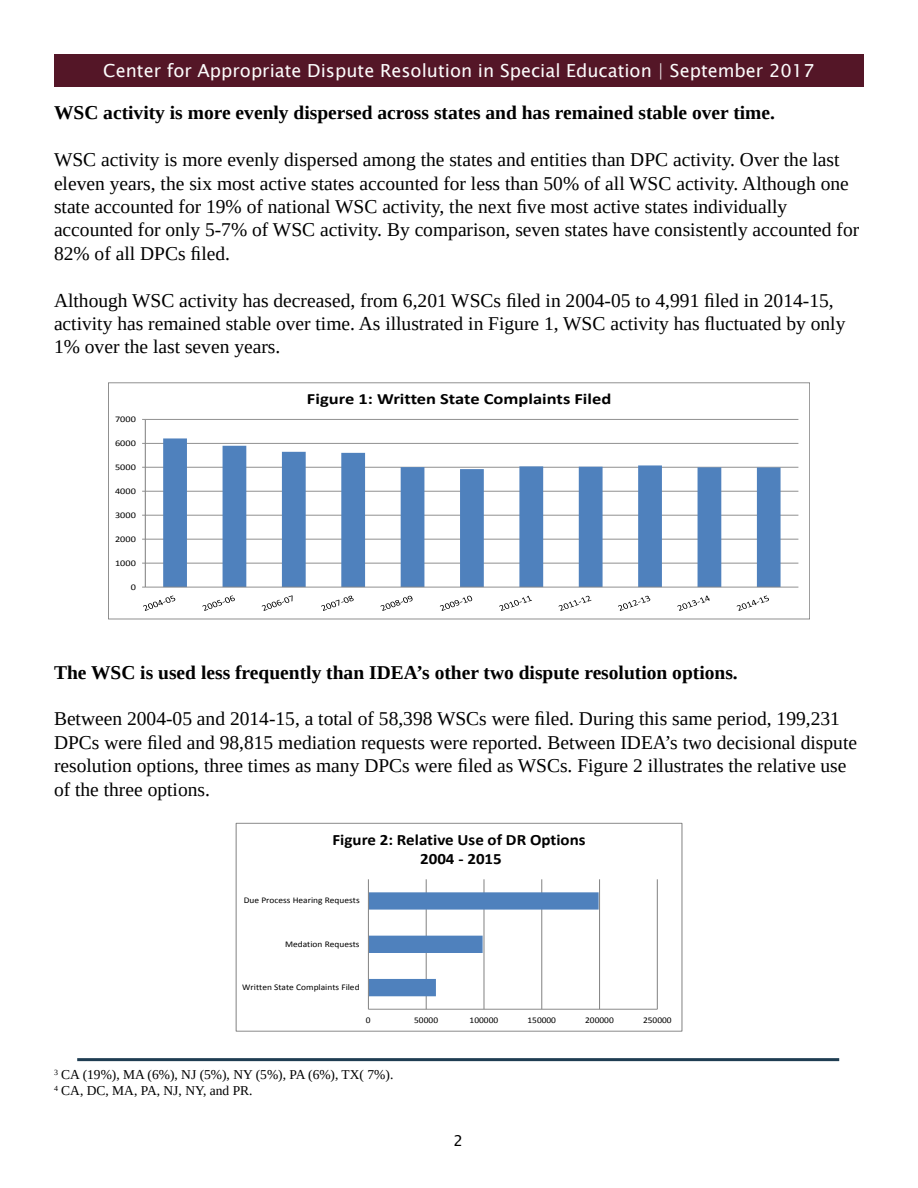
<style>
.page{position:relative;width:918px;height:1188px;background:#fff}
.page>*{position:absolute;margin:0;border:0;box-sizing:border-box;transform-origin:0 0}
.t1{font:19.5px/23.4px "Liberation Serif";color:#000}
.t2{font:700 19.5px "Liberation Serif";color:#000}
.t3{font:18px "Lucida Sans Unicode";color:#fcfcfc}
.t4{font:700 15.75px/19.2px "Calibri";color:#000;text-align:center;scale:1.08 1}
.t5{font:700 15.6px "Calibri";color:#000;scale:1.18 1}
.t6{font:15px "Lucida Sans Unicode";color:#000}
.t7{font:13.5px/16.2px "Liberation Serif";color:#000}
.t8{font:8.7px "Calibri";color:#000;scale:1.08 1}
.t9{font:8.7px "Calibri";color:#000;scale:1.18 1}
</style>
<div class="page">
<div style="left:54px;top:54px;width:810px;height:32px;background:#541627"></div>
<hr style="left:77px;top:1058px;width:762px;height:3px;background:#1f3d52">
<hr style="left:145px;top:563px;width:653px;height:1px;background:#868686">
<hr style="left:145px;top:539px;width:653px;height:1px;background:#868686">
<hr style="left:145px;top:515px;width:653px;height:1px;background:#868686">
<hr style="left:145px;top:491px;width:653px;height:1px;background:#868686">
<hr style="left:145px;top:467px;width:653px;height:1px;background:#868686">
<hr style="left:145px;top:443px;width:653px;height:1px;background:#868686">
<hr style="left:145px;top:419px;width:653px;height:1px;background:#868686">
<svg style="left:163px;top:438px;width:618px;height:149px"></svg>
<hr style="left:145px;top:419px;width:1px;height:168px;background:#868686">
<hr style="left:145px;top:587px;width:653px;height:1px;background:#868686">
<svg style="left:143px;top:596px;width:32px;height:15px"></svg>
<svg style="left:202px;top:596px;width:33px;height:15px"></svg>
<svg style="left:262px;top:595px;width:31px;height:16px"></svg>
<svg style="left:321px;top:596px;width:33px;height:15px"></svg>
<svg style="left:380px;top:596px;width:33px;height:15px"></svg>
<svg style="left:440px;top:596px;width:32px;height:15px"></svg>
<svg style="left:499px;top:596px;width:33px;height:15px"></svg>
<svg style="left:559px;top:596px;width:32px;height:15px"></svg>
<svg style="left:618px;top:596px;width:32px;height:15px"></svg>
<svg style="left:677px;top:596px;width:33px;height:15px"></svg>
<svg style="left:737px;top:596px;width:32px;height:15px"></svg>
<div style="left:108px;top:382px;width:702px;height:237px;border:1px solid #868686"></div>
<hr style="left:426px;top:879px;width:1px;height:130px;background:#868686">
<hr style="left:484px;top:879px;width:1px;height:130px;background:#868686">
<hr style="left:541px;top:879px;width:1px;height:130px;background:#868686">
<hr style="left:599px;top:879px;width:1px;height:130px;background:#868686">
<hr style="left:657px;top:879px;width:1px;height:130px;background:#868686">
<svg style="left:369px;top:892px;width:230px;height:104px"></svg>
<hr style="left:368px;top:1009px;width:289px;height:1px;background:#868686">
<hr style="left:368px;top:879px;width:1px;height:130px;background:#868686">
<div style="left:236px;top:823px;width:446px;height:208px;border:1px solid #868686"></div>
<p class="t3" style="left:103px;top:57px;width:713px">Center for Appropriate Dispute Resolution in Special Education | September 2017</p>
<p class="t2" style="left:54px;top:100px;width:723px">WSC activity is more evenly dispersed across states and has remained stable over time.</p>
<p class="t1" style="left:54px;top:148px;width:807px">WSC activity is more evenly dispersed among the states and entities than DPC activity. Over the last eleven years, the six most active states accounted for less than 50% of all WSC activity. Although one state accounted for 19% of national WSC activity, the next five most active states individually accounted for only 5-7% of WSC activity. By comparison, seven states have consistently accounted for 82% of all DPCs filed.</p>
<p class="t1" style="left:54px;top:288px;width:793px">Although WSC activity has decreased, from 6,201 WSCs filed in 2004-05 to 4,991 filed in 2014-15, activity has remained stable over time. As illustrated in Figure 1, WSC activity has fluctuated by only<br>1% over the last seven years.</p>
<p class="t9" style="left:115px;top:413px;width:19px">7000</p>
<p class="t9" style="left:115px;top:437px;width:19px">6000</p>
<p class="t9" style="left:115px;top:461px;width:19px">5000</p>
<p class="t9" style="left:115px;top:485px;width:19px">4000</p>
<p class="t9" style="left:115px;top:509px;width:19px">3000</p>
<p class="t9" style="left:115px;top:533px;width:19px">2000</p>
<p class="t9" style="left:115px;top:557px;width:19px">1000</p>
<p class="t9" style="left:131px;top:581px;width:6px">0</p>
<p class="t5" style="left:307px;top:389px;width:259px">Figure 1: Written State Complaints Filed</p>
<p class="t2" style="left:54px;top:659px;width:685px">The WSC is used less frequently than IDEA’s other two dispute resolution options.</p>
<p class="t1" style="left:54px;top:707px;width:805px">Between 2004-05 and 2014-15, a total of 58,398 WSCs were filed. During this same period, 199,231<br>DPCs were filed and 98,815 mediation requests were reported. Between IDEA’s two decisional dispute resolution options, three times as many DPCs were filed as WSCs. Figure 2 illustrates the relative use of the three options.</p>
<p class="t4" style="left:333px;top:830px;width:236px">Figure 2: Relative Use of DR Options<br>2004 - 2015</p>
<p class="t8" style="left:244px;top:895px;width:109px">Due Process Hearing Requests</p>
<p class="t8" style="left:285px;top:938px;width:70px">Medation Requests</p>
<p class="t8" style="left:242px;top:982px;width:110px">Written State Complaints Filed</p>
<p class="t8" style="left:366px;top:1015px;width:6px">0</p>
<p class="t8" style="left:414px;top:1015px;width:24px">50000</p>
<p class="t8" style="left:470px;top:1015px;width:28px">100000</p>
<p class="t8" style="left:527px;top:1015px;width:28px">150000</p>
<p class="t8" style="left:585px;top:1015px;width:28px">200000</p>
<p class="t8" style="left:643px;top:1015px;width:28px">250000</p>
<p class="t7" style="left:54px;top:1066px;width:341px"><sup>3</sup> CA (19%), MA (6%), NJ (5%), NY (5%), PA (6%), TX( 7%).<br><sup>4</sup> CA, DC, MA, PA, NJ, NY, and PR.</p>
<p class="t6" style="left:453px;top:1129px;width:11px">2</p>
</div>
